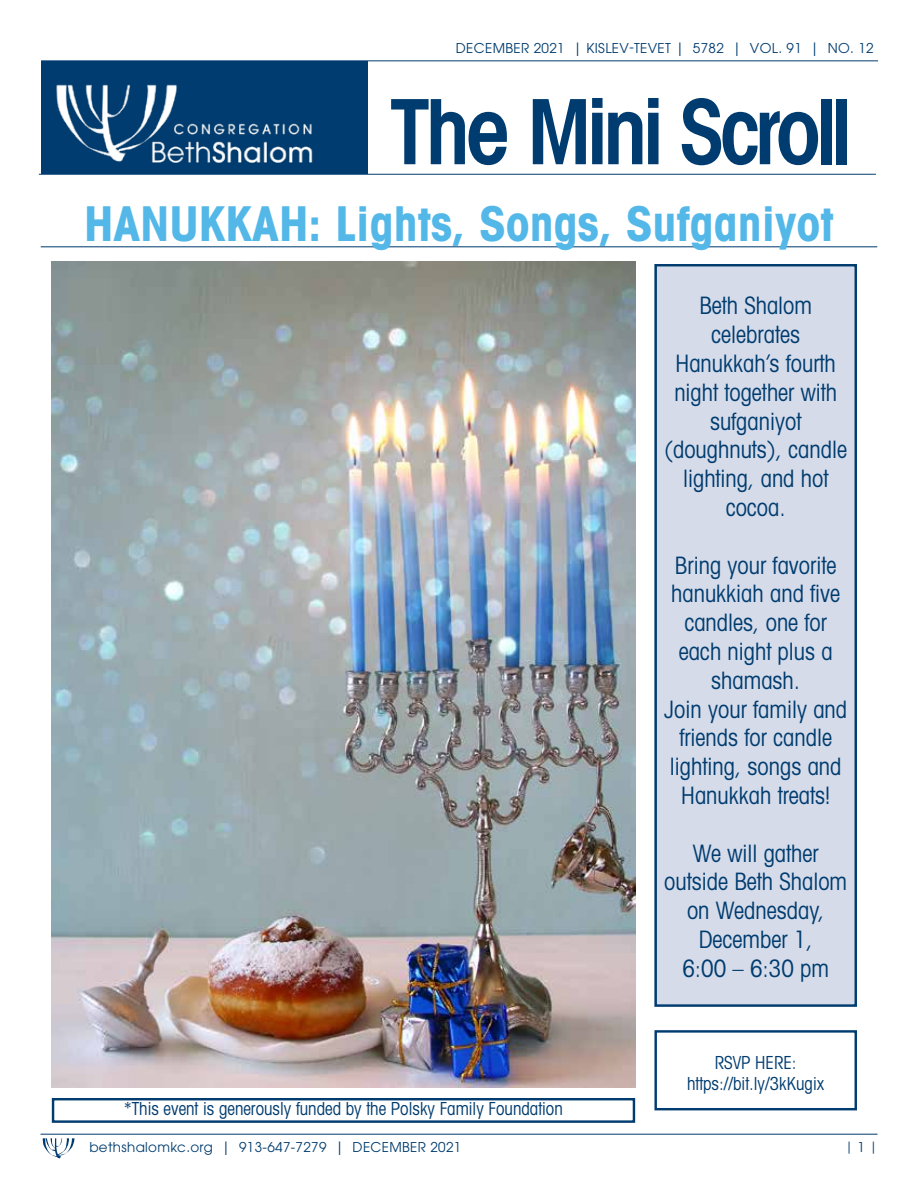
<style>
.page{position:relative;width:918px;height:1188px;background:#fff}
.page>*{position:absolute;margin:0;border:0;box-sizing:border-box;transform-origin:0 0}
.t1{font:600 condensed 90px "Avant Garde";letter-spacing:-.05em;color:#003c6f}
.t2{font:700 condensed 48px "Avant Garde";color:#53b7e8}
.t3{font:condensed 24px/28.8px "Avant Garde";color:#003c6f;text-align:center;scale:.94 1}
.t4{font:condensed 18px/21.6px "Avant Garde";color:#003c6f;text-align:center;scale:.94 1}
.t5{font:13.5px "ITC Avant Garde Pro";letter-spacing:.025em;color:#003c6f}
.t6{font:12px "ITC Avant Garde Pro";color:#003c6f}
.s1{font-size:13.5px}
</style>
<div class="page">
<hr style="left:40px;top:1134px;width:838px;height:1px;background:#003c6f">
<svg style="left:43px;top:1138px;width:32px;height:21px"></svg>
<div style="left:654px;top:264px;width:203px;height:743px;background:#d5dbe9"></div>
<hr style="left:41px;top:60px;width:837px;height:1px;background:#003c6f">
<div style="left:41px;top:62px;width:326px;height:112px;background:#003c6f"></div>
<img style="left:56px;top:84px;width:257px;height:79px">
<hr style="left:39px;top:174px;width:837px;height:1px;background:#003c6f">
<hr style="left:41px;top:246px;width:836px;height:1px;background:#003c6f">
<img style="left:52px;top:261px;width:583px;height:826px">
<div style="left:654px;top:264px;width:203px;height:743px;border:2px solid #003c6f"></div>
<div style="left:654px;top:1030px;width:203px;height:80px;border:2px solid #003c6f"></div>
<div style="left:52px;top:1098px;width:583px;height:25px;border:2px solid #003c6f"></div>
<p class="t5" style="left:456px;top:40px;width:419px">DECEMBER 2021 | KISLEV-TEVET | 5782 | VOL. 91 | NO. 12</p>
<h1 class="t1" style="left:390px;top:77px;width:463px">The Mini Scroll</h1>
<h2 class="t2" style="left:84px;top:193px;width:751px">HANUKKAH: Lights, Songs, Sufganiyot</h2>
<p class="t3" style="left:664px;top:291px;width:196px">Beth Shalom celebrates<br>Hanukkah’s fourth night together with sufganiyot (doughnuts), candle lighting, and hot cocoa.</p>
<p class="t3" style="left:664px;top:550px;width:196px">Bring your favorite hanukkiah and five candles, one for each night plus a shamash.<br>Join your family and friends for candle lighting, songs and<br>Hanukkah treats!</p>
<p class="t3" style="left:664px;top:838px;width:196px">We will gather outside Beth Shalom on Wednesday,<br>December 1,<br>6:00 – 6:30 pm</p>
<p class="t4" style="left:124px;top:1097px;width:468px">*This event is generously funded by the Polsky Family Foundation</p>
<p class="t4" style="left:687px;top:1051px;width:147px">RSVP HERE: https://bit.ly/3kKugix</p>
<p class="t5" style="left:89px;top:1139px;width:373px">bethshalomkc.org | 913-647-7279 | DECEMBER 2021</p>
<p class="t6" style="left:845px;top:1139px;width:34px">| <span class="s1">1</span> |</p>
</div>
